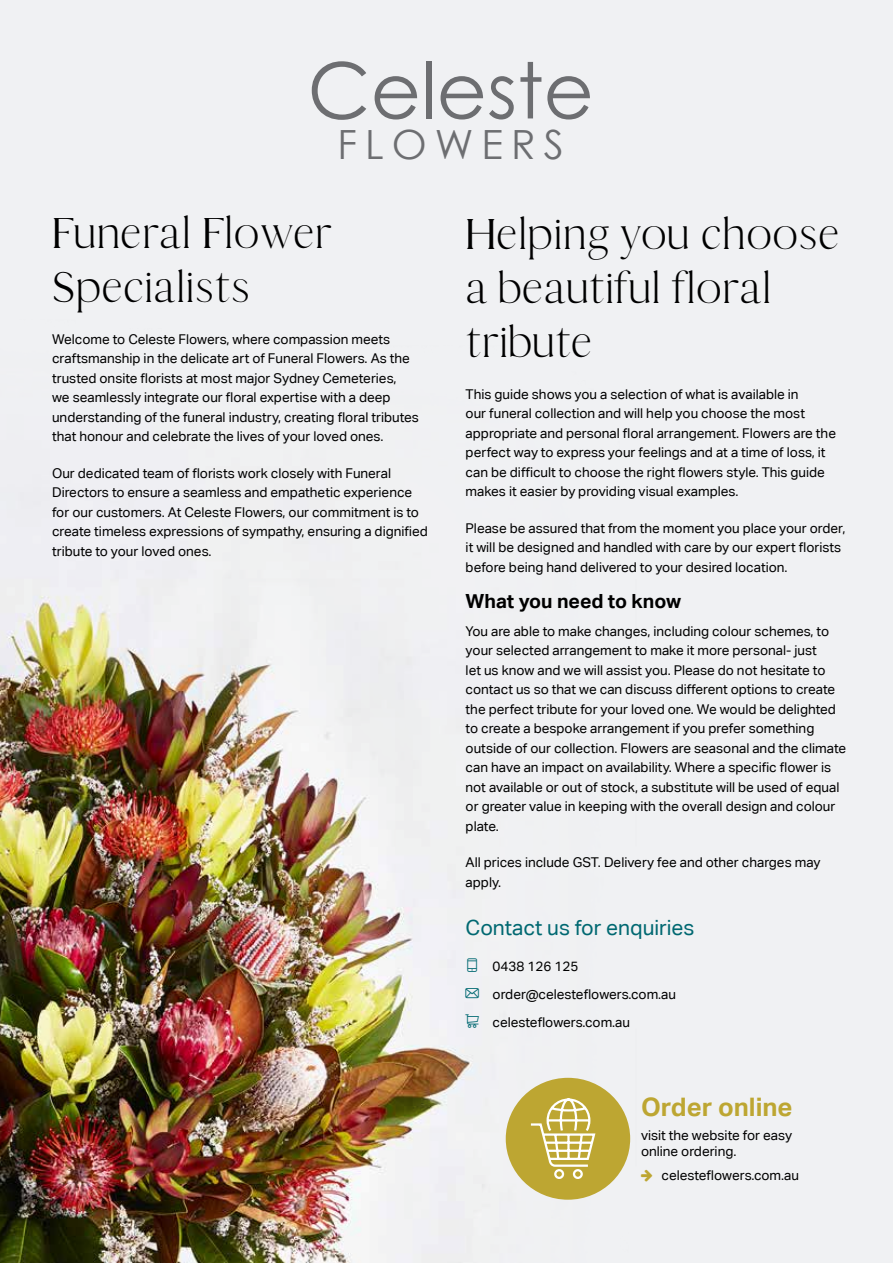
<style>
.page{position:relative;width:893px;height:1263px;background:#f0f1f3}
.page>*{position:absolute;margin:0;border:0;box-sizing:border-box;transform-origin:0 0}
.t1{font:77.55px "Century Gothic";color:#6d6e71}
.t2{font:46.5px/54px "Thomas Mag";color:#000}
.t3{font:40.2px "Century Gothic";letter-spacing:.2em;color:#6d6e71}
.t4{font:700 25.5px "Aktiv Grotesk";color:#bda632}
.t5{font:21px "Aktiv Grotesk";color:#006871}
.t6{font:700 19.5px "Aktiv Grotesk";color:#000}
.t7{font:13.5px/19.5px "Aktiv Grotesk";color:#000}
</style>
<div class="page">
<img style="left:0;top:595px;width:631px;height:668px">
<div style="left:506px;top:1078px;width:124px;height:122px;background:#bda632;border-radius:50%"></div>
<svg style="left:530px;top:1098px;width:66px;height:81px"></svg>
<svg style="left:467px;top:958px;width:10px;height:14px"></svg>
<svg style="left:466px;top:988px;width:13px;height:10px"></svg>
<svg style="left:466px;top:1014px;width:13px;height:14px"></svg>
<h1 class="t1" style="left:308px;top:36px;width:288px">Celeste</h1>
<h3 class="t3" style="left:338px;top:116px;width:228px">FLOWERS</h3>
<h2 class="t2" style="left:52px;top:206px;width:282px">Funeral Flower<br>Specialists</h2>
<p class="t7" style="left:52px;top:329px;width:368px">Welcome to Celeste Flowers, where compassion meets craftsmanship in the delicate art of Funeral Flowers. As the trusted onsite florists at most major Sydney Cemeteries,<br>we seamlessly integrate our floral expertise with a deep understanding of the funeral industry, creating floral tributes that honour and celebrate the lives of your loved ones.</p>
<p class="t7" style="left:52px;top:463px;width:377px">Our dedicated team of florists work closely with Funeral Directors to ensure a seamless and empathetic experience for our customers. At Celeste Flowers, our commitment is to create timeless expressions of sympathy, ensuring a dignified tribute to your loved ones.</p>
<h2 class="t2" style="left:466px;top:207px;width:376px">Helping you choose a beautiful floral tribute</h2>
<p class="t7" style="left:466px;top:384px;width:372px">This guide shows you a selection of what is available in<br>our funeral collection and will help you choose the most appropriate and personal floral arrangement. Flowers are the perfect way to express your feelings and at a time of loss, it can be difficult to choose the right flowers style. This guide makes it easier by providing visual examples.</p>
<p class="t7" style="left:466px;top:518px;width:381px">Please be assured that from the moment you place your order, it will be designed and handled with care by our expert florists before being hand delivered to your desired location.</p>
<h3 class="t6" style="left:466px;top:589px;width:217px">What you need to know</h3>
<p class="t7" style="left:466px;top:621px;width:382px">You are able to make changes, including colour schemes, to your selected arrangement to make it more personal- just<br>let us know and we will assist you. Please do not hesitate to contact us so that we can discuss different options to create the perfect tribute for your loved one. We would be delighted to create a bespoke arrangement if you prefer something outside of our collection. Flowers are seasonal and the climate can have an impact on availability. Where a specific flower is not available or out of stock, a substitute will be used of equal or greater value in keeping with the overall design and colour plate.</p>
<p class="t7" style="left:466px;top:853px;width:357px">All prices include GST. Delivery fee and other charges may apply.</p>
<h3 class="t5" style="left:466px;top:915px;width:230px">Contact us for enquiries</h3>
<p class="t7" style="left:493px;top:952px;width:185px;line-height:28px">0438 126 125 order@celesteflowers.com.au celesteflowers.com.au</p>
<h3 class="t4" style="left:641px;top:1091px;width:153px">Order online</h3>
<p class="t7" style="left:641px;top:1127px;width:153px;line-height:16.2px">visit the website for easy online ordering.</p>
<p class="t7" style="left:662px;top:1165px;width:139px">celesteflowers.com.au</p>
</div>
